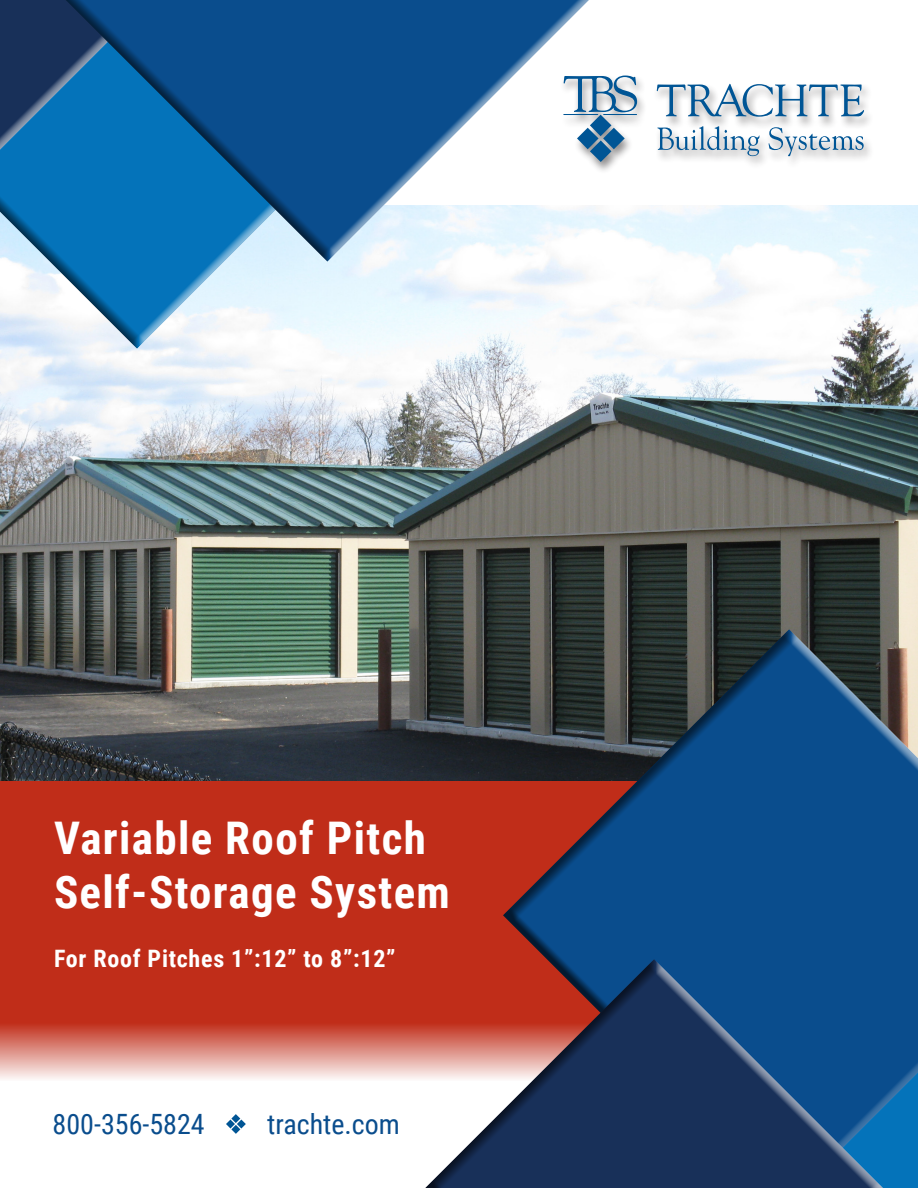
<style>
.page{position:relative;width:918px;height:1188px;background:#fff}
.page>*{position:absolute;margin:0;border:0;box-sizing:border-box;transform-origin:0 0}
.t1{font:700 45px "Roboto Condensed";letter-spacing:.03em;color:#fff}
.t2{font:28.05px "Roboto Condensed";color:#0a4d8d}
.t3{font:700 24px "Roboto Condensed";letter-spacing:.03em;color:#fff}
</style>
<div class="page">
<img style="left:0;top:205px;width:918px;height:576px">
<div style="left:0;top:781px;width:670px;height:242px;background:#c02d19"></div>
<div style="left:0;top:1022px;width:666px;height:59px;background:linear-gradient(to bottom,#bf2b17,#fdfafa)"></div>
<svg style="left:501px;top:628px;width:417px;height:560px;fill:#0a4d8d"></svg>
<svg style="left:423px;top:958px;width:462px;height:230px"></svg>
<div style="left:560px;top:74px;width:314px;height:101px;background:#231f20;opacity:.5"></div>
<svg style="left:598px;top:76px;width:39px;height:86px"></svg>
<svg style="left:657px;top:126px;width:103px;height:30px"></svg>
<svg style="left:769px;top:127px;width:95px;height:29px"></svg>
<svg style="left:657px;top:84px;width:207px;height:33px"></svg>
<svg style="left:226px;top:1114px;width:20px;height:20px"></svg>
<svg style="left:0;top:213px;width:330px;height:137px"></svg>
<svg style="left:0;top:0;width:56px;height:213px"></svg>
<svg style="left:56px;top:0;width:542px;height:263px"></svg>
<p class="t1" style="left:54px;top:807px;width:373px">Variable Roof Pitch</p>
<p class="t1" style="left:54px;top:861px;width:397px">Self-Storage System</p>
<p class="t3" style="left:54px;top:941px;width:343px">For Roof Pitches 1”:12” to 8”:12”</p>
<p class="t2" style="left:53px;top:1104px;width:154px">800-356-5824</p>
<p class="t2" style="left:267px;top:1104px;width:134px">trachte.com</p>
</div>
